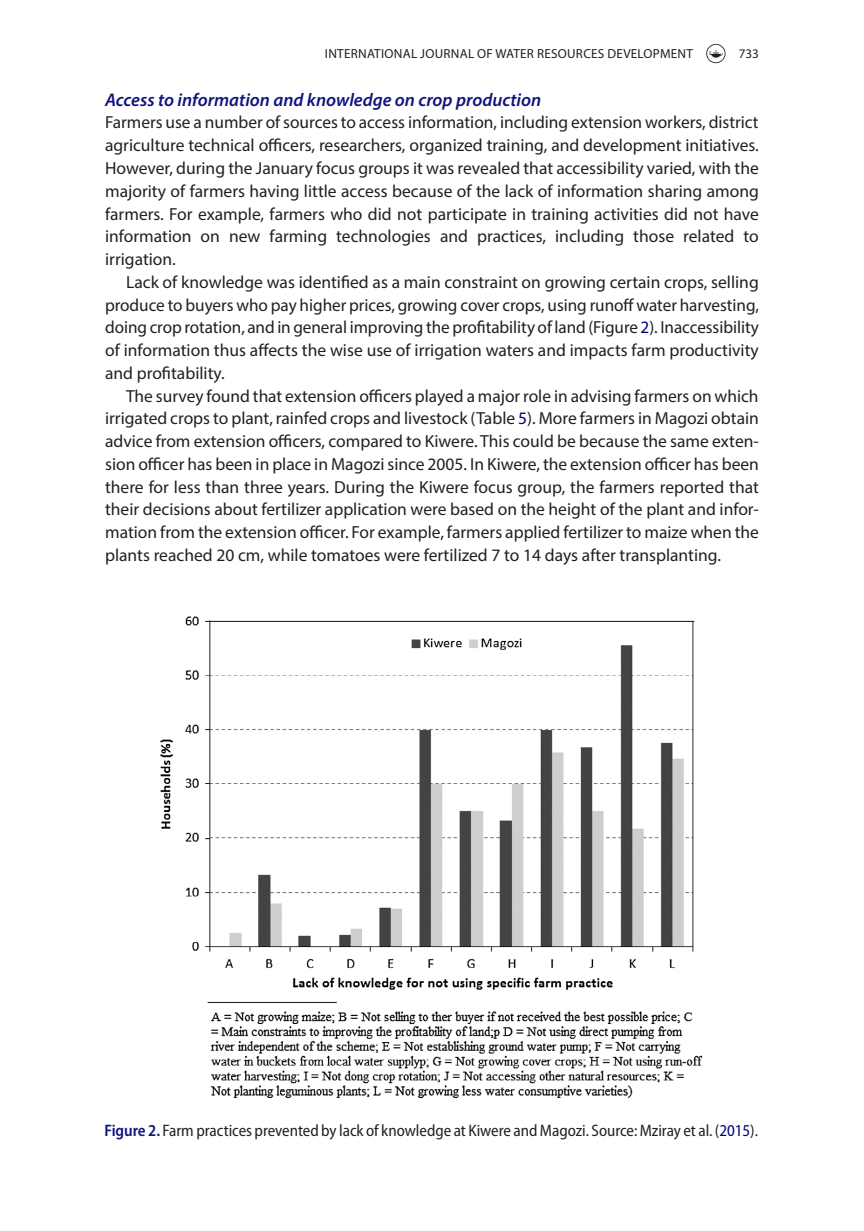
<style>
.page{position:relative;width:864px;height:1231px;background:#fff}
.page>*{position:absolute;margin:0;border:0;box-sizing:border-box;transform-origin:0 0}
.t1{font:italic 600 18.38px "Myriad Pro";color:#10147e}
.t2{font:17.5px/22.8px "Myriad Pro";color:#231f20;text-align:justify}
.t3{font:semi-condensed 16.62px "Myriad Pro";color:#231f20}
.t4{font:13.12px "Myriad Pro";letter-spacing:.02em;color:#231f20}
.s1{color:#000080}
.s2{font-weight:600;color:#10147e}
</style>
<div class="page">
<svg style="left:706px;top:44px;width:19px;height:19px"></svg>
<img style="left:160px;top:616px;width:543px;height:483px">
<p class="t4" style="left:325px;top:45px;width:35px">International</p>
<p class="t4" style="left:420px;top:45px;width:15px">Journal</p>
<p class="t4" style="left:477px;top:45px;width:83px">of Water Resourc</p>
<p class="t4" style="left:591px;top:45px;width:56px">es Developm</p>
<p class="t4" style="left:670px;top:45px;width:13px">ent</p>
<p class="t4" style="left:738px;top:45px;width:22px">733</p>
<p class="t1" style="left:105px;top:88px;width:437px">Access to information and knowledge on crop production</p>
<p class="t2" style="left:105px;top:111px;width:655px">Farmers use a number of sources to access information, including extension workers, district agriculture technical officers, researchers, organized training, and development initiatives.<br>However, during the January focus groups it was revealed that accessibility varied, with the majority of farmers having little access because of the lack of information sharing among farmers. For example, farmers who did not participate in training activities did not have information on new farming technologies and practices, including those related to irrigation.</p>
<p class="t2" style="left:105px;top:270px;width:655px;text-indent:21px">Lack of knowledge was identified as a main constraint on growing certain crops, selling produce to buyers who pay higher prices, growing cover crops, using runoff water harvesting, doing crop rotation, and in general improving the profitability of land (Figure <span class="s1">2</span>). Inaccessibility of information thus affects the wise use of irrigation waters and impacts farm productivity and profitability.</p>
<p class="t2" style="left:105px;top:384px;width:655px;text-indent:21px">The survey found that extension officers played a major role in advising farmers on which irrigated crops to plant, rainfed crops and livestock (Table <span class="s1">5</span>). More farmers in Magozi obtain advice from extension officers, compared to Kiwere. This could be because the same exten&shy;sion officer has been in place in Magozi since 2005. In Kiwere, the extension officer has been there for less than three years. During the Kiwere focus group, the farmers reported that their decisions about fertilizer application were based on the height of the plant and infor&shy;mation from the extension officer. For example, farmers applied fertilizer to maize when the plants reached 20 cm, while tomatoes were fertilized 7 to 14 days after transplanting.</p>
<p class="t3" style="left:104px;top:1121px;width:655px"><span class="s2">Figure 2.</span> Farm practices prevented by lack of knowledge at Kiwere and Magozi. Source: Mziray et al. (<span class="s1">2015</span>).</p>
</div>
